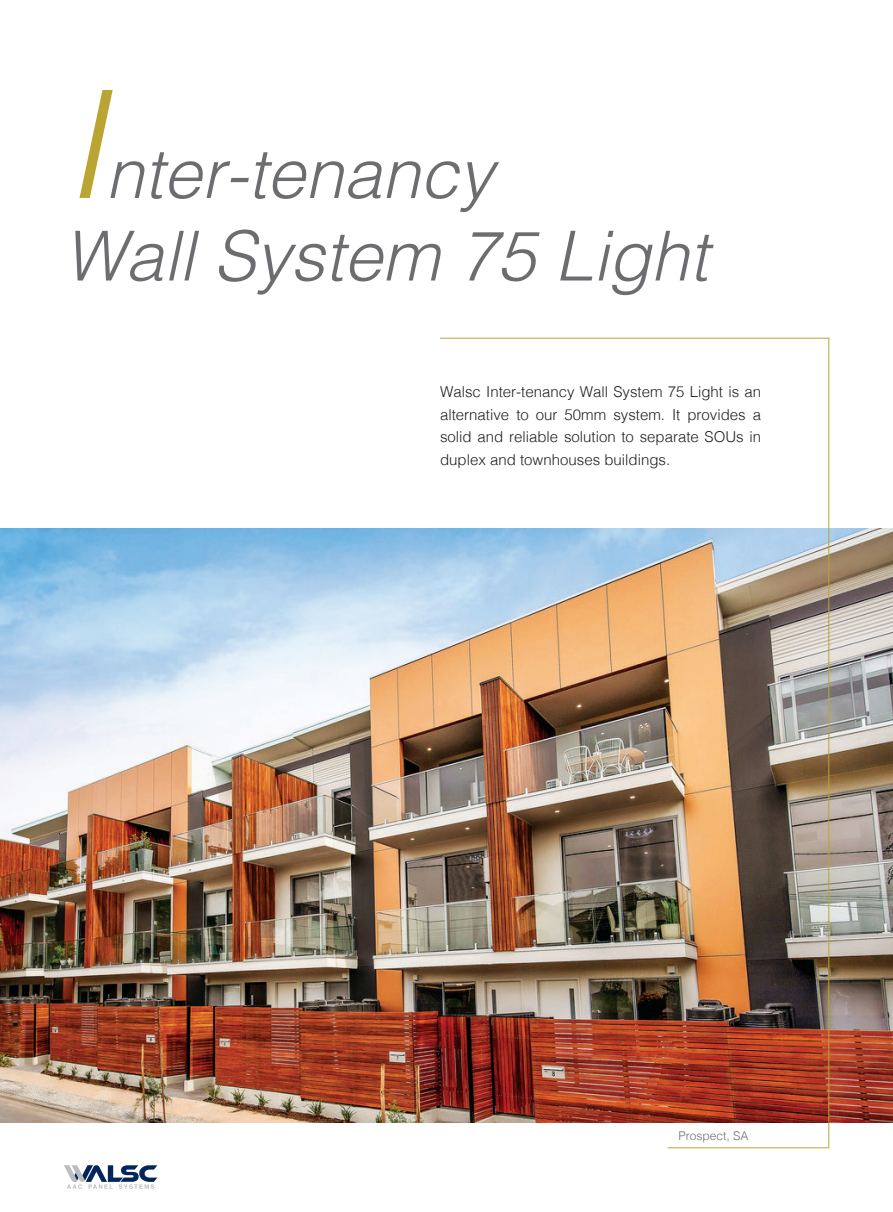
<style>
.page{position:relative;width:893px;height:1212px;background:#fff}
.page>*{position:absolute;margin:0;border:0;box-sizing:border-box;transform-origin:0 0}
.t1{font:italic 300 69px/82.5px "Helvetica";color:#6c6d70}
.t2{font:300 15px/22.5px "Helvetica";color:#231f20;text-align:justify}
.t3{font:300 12px "Helvetica";color:#6c6d70}
.s1{font-size:150px;color:#bba532}
</style>
<div class="page">
<svg style="left:64px;top:1165px;width:93px;height:24px"></svg>
<img style="left:0;top:529px;width:893px;height:594px">
<hr style="left:828px;top:338px;width:1px;height:809px;background:#bba532">
<hr style="left:440px;top:338px;width:389px;height:1px;background:#bba532">
<hr style="left:668px;top:1147px;width:161px;height:1px;background:#bba532">
<h1 class="t1" style="left:64px;top:128px;width:646px"><span class="s1">I</span>nter-tenancy<br>Wall System 75 Light</h1>
<p class="t2" style="left:440px;top:379px;width:323px">Walsc Inter-tenancy Wall System 75 Light is an alternative to our 50mm system. It provides a solid and reliable solution to separate SOUs in duplex and townhouses buildings.</p>
<p class="t3" style="left:678px;top:1125px;width:72px">Prospect, SA</p>
</div>
